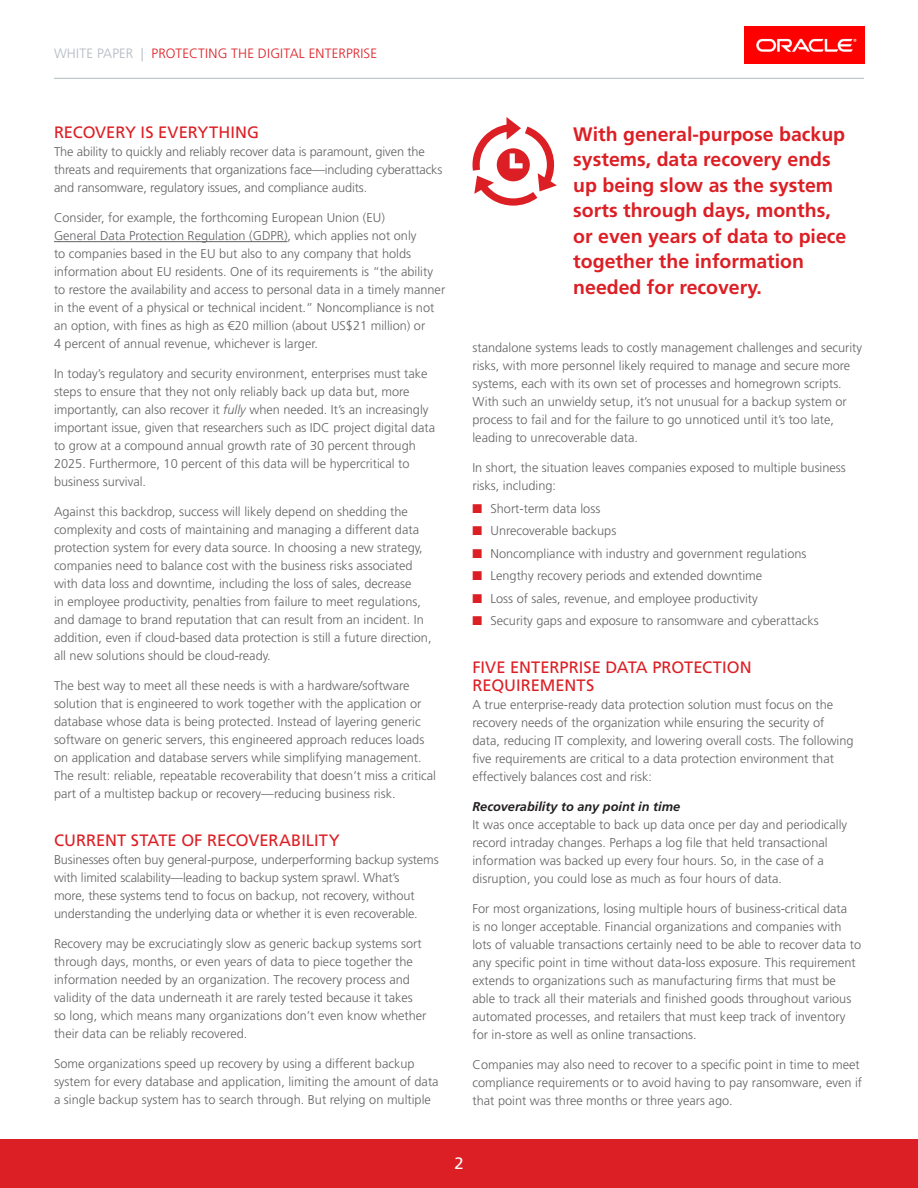
<style>
.page{position:relative;width:918px;height:1188px;background:#fff}
.page>*{position:absolute;margin:0;border:0;box-sizing:border-box;transform-origin:0 0}
.t1{font:700 19.5px/25.5px "Frutiger LT Std";color:#dc1f25}
.t2{font:16.5px/18px "Frutiger LT Std";color:#dc1f25}
.t3{font:16.5px "Frutiger LT Std";color:#fff}
.t4{font:300 13.5px "Frutiger LT Std";letter-spacing:.015em;color:#dc1f25}
.t5{font:300 12.75px/18px "Frutiger LT Std";color:#636265}
.s1{color:#b1b9bf}
.s2{font-style:italic}
.s3{color:#dc1f25}
.s4{font-weight:700;font-style:italic;color:#231f20}
</style>
<div class="page">
<hr style="left:54px;top:78px;width:810px;height:1px;background:#b1b9bf">
<img style="left:744px;top:27px;width:120px;height:36px">
<hr style="left:54px;top:241px;width:234px;height:1px;background:#636265">
<div style="left:0;top:1139px;width:918px;height:49px;background:#dc1f25"></div>
<svg style="left:472px;top:117px;width:85px;height:89px"></svg>
<p class="t4" style="left:54px;top:46px;width:325px"><span class="s1">WHITE PAPER |</span> PROTECTING THE DIGITAL ENTERPRISE</p>
<p class="t2" style="left:54px;top:124px;width:206px">RECOVERY IS EVERYTHING</p>
<p class="t5" style="left:54px;top:143px;width:390px">The ability to quickly and reliably recover data is paramount, given the threats and requirements that organizations face—including cyberattacks and ransomware, regulatory issues, and compliance audits.</p>
<p class="t5" style="left:54px;top:209px;width:393px">Consider, for example, the forthcoming European Union (EU)<br>General Data Protection Regulation (GDPR), which applies not only<br>to companies based in the EU but also to any company that holds information about EU residents. One of its requirements is “the ability to restore the availability and access to personal data in a timely manner in the event of a physical or technical incident.” Noncompliance is not an option, with fines as high as €20 million (about US$21 million) or<br>4 percent of annual revenue, whichever is larger.</p>
<p class="t5" style="left:54px;top:365px;width:383px">In today’s regulatory and security environment, enterprises must take steps to ensure that they not only reliably back up data but, more importantly, can also recover it <span class="s2">fully</span> when needed. It’s an increasingly important issue, given that researchers such as IDC project digital data to grow at a compound annual growth rate of 30 percent through 2025. Furthermore, 10 percent of this data will be hypercritical to business survival.</p>
<p class="t5" style="left:54px;top:503px;width:379px">Against this backdrop, success will likely depend on shedding the complexity and costs of maintaining and managing a different data protection system for every data source. In choosing a new strategy, companies need to balance cost with the business risks associated with data loss and downtime, including the loss of sales, decrease<br>in employee productivity, penalties from failure to meet regulations, and damage to brand reputation that can result from an incident. In addition, even if cloud-based data protection is still a future direction, all new solutions should be cloud-ready.</p>
<p class="t5" style="left:54px;top:677px;width:384px">The best way to meet all these needs is with a hardware/software solution that is engineered to work together with the application or database whose data is being protected. Instead of layering generic software on generic servers, this engineered approach reduces loads on application and database servers while simplifying management.<br>The result: reliable, repeatable recoverability that doesn’t miss a critical part of a multistep backup or recovery—reducing business risk.</p>
<p class="t2" style="left:54px;top:832px;width:287px">CURRENT STATE OF RECOVERABILITY</p>
<p class="t5" style="left:54px;top:851px;width:386px">Businesses often buy general-purpose, underperforming backup systems with limited scalability—leading to backup system sprawl. What’s<br>more, these systems tend to focus on backup, not recovery, without understanding the underlying data or whether it is even recoverable.</p>
<p class="t5" style="left:54px;top:935px;width:374px">Recovery may be excruciatingly slow as generic backup systems sort through days, months, or even years of data to piece together the information needed by an organization. The recovery process and validity of the data underneath it are rarely tested because it takes so long, which means many organizations don’t even know whether their data can be reliably recovered.</p>
<p class="t5" style="left:54px;top:1055px;width:386px">Some organizations speed up recovery by using a different backup system for every database and application, limiting the amount of data a single backup system has to search through. But relying on multiple</p>
<p class="t1" style="left:573px;top:121px;width:275px">With general-purpose backup systems, data recovery ends up being slow as the system sorts through days, months, or even years of data to piece together the information needed for recovery.</p>
<p class="t5" style="left:472px;top:339px;width:391px">standalone systems leads to costly management challenges and security risks, with more personnel likely required to manage and secure more systems, each with its own set of processes and homegrown scripts.<br>With such an unwieldy setup, it’s not unusual for a backup system or process to fail and for the failure to go unnoticed until it’s too late, leading to unrecoverable data.</p>
<p class="t5" style="left:472px;top:459px;width:375px">In short, the situation leaves companies exposed to multiple business risks, including:</p>
<p class="t5" style="left:472px;top:499px;width:129px"><span class="s3">■</span> Short-term data loss</p>
<p class="t5" style="left:472px;top:522px;width:145px"><span class="s3">■</span> Unrecoverable backups</p>
<p class="t5" style="left:472px;top:544px;width:335px"><span class="s3">■</span> Noncompliance with industry and government regulations</p>
<p class="t5" style="left:472px;top:567px;width:291px"><span class="s3">■</span> Lengthy recovery periods and extended downtime</p>
<p class="t5" style="left:472px;top:589px;width:287px"><span class="s3">■</span> Loss of sales, revenue, and employee productivity</p>
<p class="t5" style="left:472px;top:612px;width:348px"><span class="s3">■</span> Security gaps and exposure to ransomware and cyberattacks</p>
<p class="t2" style="left:472px;top:659px;width:281px">FIVE ENTERPRISE DATA PROTECTION<br>REQUIREMENTS</p>
<p class="t5" style="left:472px;top:696px;width:383px">A true enterprise-ready data protection solution must focus on the recovery needs of the organization while ensuring the security of data, reducing IT complexity, and lowering overall costs. The following five requirements are critical to a data protection environment that effectively balances cost and risk:</p>
<p class="t5" style="left:472px;top:798px;width:376px"><span class="s4">Recoverability to any point in time<br></span>It was once acceptable to back up data once per day and periodically record intraday changes. Perhaps a log file that held transactional information was backed up every four hours. So, in the case of a disruption, you could lose as much as four hours of data.</p>
<p class="t5" style="left:472px;top:900px;width:390px">For most organizations, losing multiple hours of business-critical data<br>is no longer acceptable. Financial organizations and companies with lots of valuable transactions certainly need to be able to recover data to any specific point in time without data-loss exposure. This requirement extends to organizations such as manufacturing firms that must be able to track all their materials and finished goods throughout various automated processes, and retailers that must keep track of inventory for in-store as well as online transactions.</p>
<p class="t5" style="left:472px;top:1056px;width:391px">Companies may also need to recover to a specific point in time to meet compliance requirements or to avoid having to pay ransomware, even if that point was three months or three years ago.</p>
<p class="t3" style="left:454px;top:1154px;width:11px">2</p>
</div>
